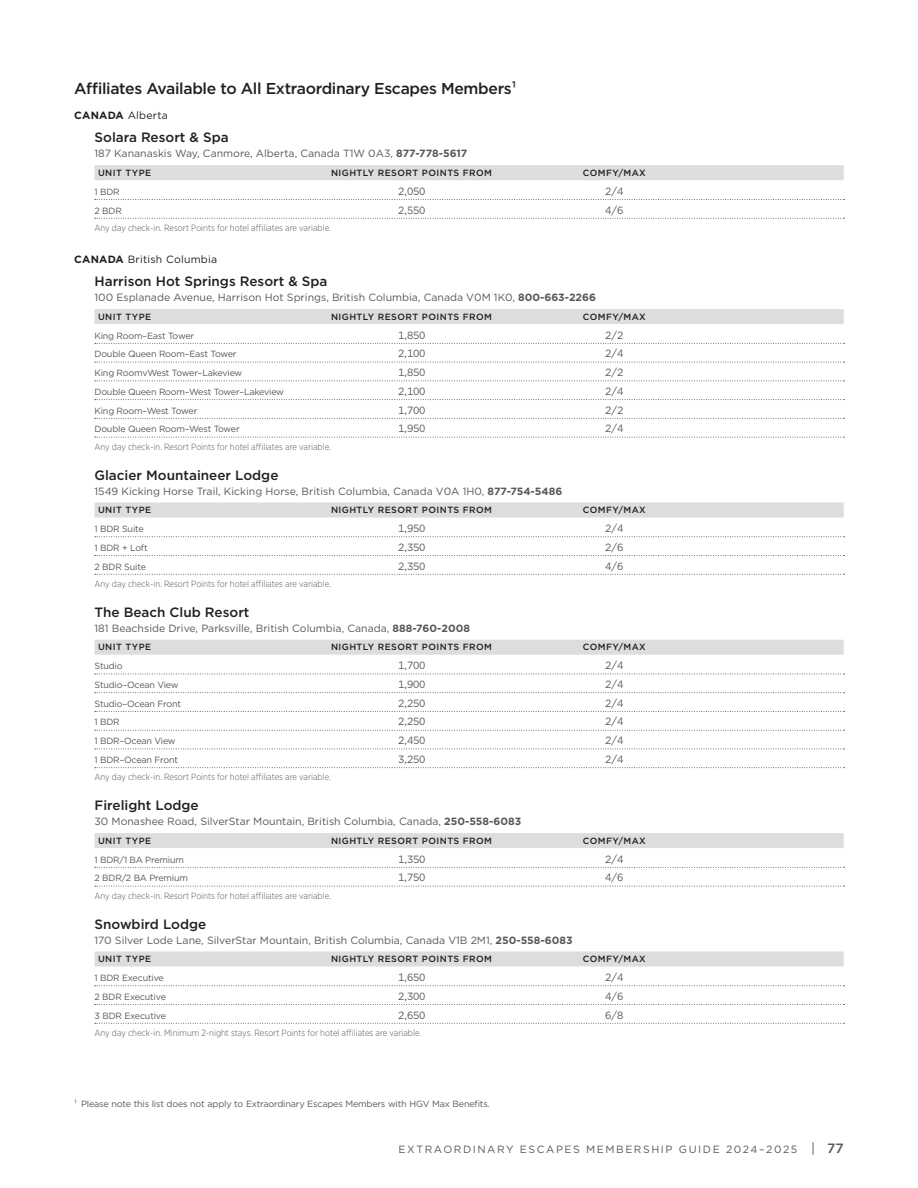
<style>
.page{position:relative;width:918px;height:1188px;background:#fff}
.page>*{position:absolute;margin:0;border:0;box-sizing:border-box;transform-origin:0 0}
.t1{font:500 15.75px "Gotham";letter-spacing:-.02em;color:#231f20}
.t2{font:500 13.5px "Gotham";color:#231f20}
.t3{font:10.5px "Gotham";color:#57585a}
.t4{font:10.5px "Gotham";letter-spacing:.15em;color:#57585a}
.t5{font:10.5px "Gotham";letter-spacing:.02em;color:#231f20}
.t6{font:9px "Gotham";letter-spacing:-.02em;color:#57585a}
.t7{font:300 9px "Gotham Narrow";color:#57585a}
.t8{font:500 9px "Gotham";letter-spacing:.05em;color:#231f20}
.s1{font-weight:700}
.s2{font-size:13.5px}
.s3{font-weight:500;font-size:13.5px}
</style>
<div class="page">
<div style="left:94px;top:165px;width:750px;height:15px;background:#dcdddf"></div>
<svg style="left:95px;top:199px;width:749px;height:1px"></svg>
<svg style="left:95px;top:218px;width:749px;height:1px"></svg>
<div style="left:94px;top:309px;width:750px;height:15px;background:#dcdddf"></div>
<svg style="left:95px;top:343px;width:749px;height:1px"></svg>
<svg style="left:95px;top:362px;width:749px;height:1px"></svg>
<svg style="left:95px;top:380px;width:749px;height:1px"></svg>
<svg style="left:95px;top:399px;width:749px;height:1px"></svg>
<svg style="left:95px;top:418px;width:749px;height:1px"></svg>
<svg style="left:95px;top:437px;width:749px;height:1px"></svg>
<div style="left:94px;top:503px;width:750px;height:15px;background:#dcdddf"></div>
<svg style="left:95px;top:536px;width:749px;height:1px"></svg>
<svg style="left:95px;top:555px;width:749px;height:1px"></svg>
<svg style="left:95px;top:574px;width:749px;height:1px"></svg>
<div style="left:94px;top:640px;width:750px;height:15px;background:#dcdddf"></div>
<svg style="left:95px;top:674px;width:749px;height:1px"></svg>
<svg style="left:95px;top:692px;width:749px;height:1px"></svg>
<svg style="left:95px;top:711px;width:749px;height:1px"></svg>
<svg style="left:95px;top:730px;width:749px;height:1px"></svg>
<svg style="left:95px;top:749px;width:749px;height:1px"></svg>
<svg style="left:95px;top:767px;width:749px;height:1px"></svg>
<div style="left:94px;top:833px;width:750px;height:15px;background:#dcdddf"></div>
<svg style="left:95px;top:867px;width:749px;height:1px"></svg>
<svg style="left:95px;top:886px;width:749px;height:1px"></svg>
<div style="left:94px;top:952px;width:750px;height:15px;background:#dcdddf"></div>
<svg style="left:95px;top:985px;width:749px;height:1px"></svg>
<svg style="left:95px;top:1004px;width:749px;height:1px"></svg>
<svg style="left:95px;top:1023px;width:749px;height:1px"></svg>
<h1 class="t1" style="left:74px;top:78px;width:444px">Affiliates Available to All Extraordinary Escapes Members¹</h1>
<p class="t5" style="left:74px;top:109px;width:95px"><span class="s1">CANADA</span> Alberta</p>
<p class="t2" style="left:94px;top:129px;width:136px">Solara Resort &amp; Spa</p>
<p class="t3" style="left:94px;top:147px;width:374px">187 Kananaskis Way, Canmore, Alberta, Canada T1W 0A3, <span class="s1">877-778-5617</span></p>
<p class="t8" style="left:98px;top:167px;width:55px">UNIT TYPE</p>
<p class="t8" style="left:331px;top:167px;width:163px">NIGHTLY RESORT POINTS FROM</p>
<p class="t8" style="left:583px;top:167px;width:64px">COMFY/MAX</p>
<p class="t6" style="left:94px;top:186px;width:27px">1 BDR</p>
<p class="t3" style="left:398px;top:184px;width:29px">2,050</p>
<p class="t3" style="left:605px;top:184px;width:20px">2/4</p>
<p class="t6" style="left:94px;top:205px;width:29px">2 BDR</p>
<p class="t3" style="left:398px;top:203px;width:29px">2,550</p>
<p class="t3" style="left:605px;top:203px;width:20px">4/6</p>
<p class="t7" style="left:94px;top:222px;width:238px">Any day check-in. Resort Points for hotel affiliates are variable.</p>
<p class="t5" style="left:74px;top:253px;width:144px"><span class="s1">CANADA</span> British Columbia</p>
<p class="t2" style="left:94px;top:273px;width:235px">Harrison Hot Springs Resort &amp; Spa</p>
<p class="t3" style="left:94px;top:291px;width:503px">100 Esplanade Avenue, Harrison Hot Springs, British Columbia, Canada V0M 1K0, <span class="s1">800-663-2266</span></p>
<p class="t8" style="left:98px;top:311px;width:55px">UNIT TYPE</p>
<p class="t8" style="left:331px;top:311px;width:163px">NIGHTLY RESORT POINTS FROM</p>
<p class="t8" style="left:583px;top:311px;width:64px">COMFY/MAX</p>
<p class="t6" style="left:94px;top:330px;width:101px">King Room–East Tower</p>
<p class="t3" style="left:398px;top:328px;width:29px">1,850</p>
<p class="t3" style="left:605px;top:328px;width:20px">2/2</p>
<p class="t6" style="left:94px;top:348px;width:144px">Double Queen Room–East Tower</p>
<p class="t3" style="left:398px;top:347px;width:29px">2,100</p>
<p class="t3" style="left:605px;top:347px;width:20px">2/4</p>
<p class="t6" style="left:94px;top:367px;width:149px">King RoomvWest Tower–Lakeview</p>
<p class="t3" style="left:398px;top:366px;width:29px">1,850</p>
<p class="t3" style="left:605px;top:366px;width:20px">2/2</p>
<p class="t6" style="left:94px;top:386px;width:191px">Double Queen Room–West Tower–Lakeview</p>
<p class="t3" style="left:398px;top:384px;width:29px">2,100</p>
<p class="t3" style="left:605px;top:384px;width:20px">2/4</p>
<p class="t6" style="left:94px;top:405px;width:104px">King Room–West Tower</p>
<p class="t3" style="left:398px;top:403px;width:29px">1,700</p>
<p class="t3" style="left:605px;top:403px;width:20px">2/2</p>
<p class="t6" style="left:94px;top:423px;width:147px">Double Queen Room–West Tower</p>
<p class="t3" style="left:398px;top:422px;width:29px">1,950</p>
<p class="t3" style="left:605px;top:422px;width:20px">2/4</p>
<p class="t7" style="left:94px;top:441px;width:238px">Any day check-in. Resort Points for hotel affiliates are variable.</p>
<p class="t2" style="left:94px;top:466px;width:186px">Glacier Mountaineer Lodge</p>
<p class="t3" style="left:94px;top:484px;width:469px">1549 Kicking Horse Trail, Kicking Horse, British Columbia, Canada V0A 1H0, <span class="s1">877-754-5486</span></p>
<p class="t8" style="left:98px;top:504px;width:55px">UNIT TYPE</p>
<p class="t8" style="left:331px;top:504px;width:163px">NIGHTLY RESORT POINTS FROM</p>
<p class="t8" style="left:583px;top:504px;width:64px">COMFY/MAX</p>
<p class="t6" style="left:94px;top:523px;width:51px">1 BDR Suite</p>
<p class="t3" style="left:398px;top:522px;width:29px">1,950</p>
<p class="t3" style="left:605px;top:522px;width:20px">2/4</p>
<p class="t6" style="left:94px;top:542px;width:55px">1 BDR + Loft</p>
<p class="t3" style="left:398px;top:540px;width:29px">2,350</p>
<p class="t3" style="left:605px;top:540px;width:20px">2/6</p>
<p class="t6" style="left:94px;top:561px;width:53px">2 BDR Suite</p>
<p class="t3" style="left:398px;top:559px;width:29px">2,350</p>
<p class="t3" style="left:605px;top:559px;width:20px">4/6</p>
<p class="t7" style="left:94px;top:578px;width:238px">Any day check-in. Resort Points for hotel affiliates are variable.</p>
<p class="t2" style="left:94px;top:603px;width:156px">The Beach Club Resort</p>
<p class="t3" style="left:94px;top:621px;width:377px">181 Beachside Drive, Parksville, British Columbia, Canada, <span class="s1">888-760-2008</span></p>
<p class="t8" style="left:98px;top:641px;width:55px">UNIT TYPE</p>
<p class="t8" style="left:331px;top:641px;width:163px">NIGHTLY RESORT POINTS FROM</p>
<p class="t8" style="left:583px;top:641px;width:64px">COMFY/MAX</p>
<p class="t6" style="left:94px;top:660px;width:30px">Studio</p>
<p class="t3" style="left:398px;top:659px;width:29px">1,700</p>
<p class="t3" style="left:605px;top:659px;width:20px">2/4</p>
<p class="t6" style="left:94px;top:679px;width:86px">Studio–Ocean View</p>
<p class="t3" style="left:398px;top:678px;width:29px">1,900</p>
<p class="t3" style="left:605px;top:678px;width:20px">2/4</p>
<p class="t6" style="left:94px;top:698px;width:88px">Studio–Ocean Front</p>
<p class="t3" style="left:398px;top:696px;width:29px">2,250</p>
<p class="t3" style="left:605px;top:696px;width:20px">2/4</p>
<p class="t6" style="left:94px;top:717px;width:27px">1 BDR</p>
<p class="t3" style="left:398px;top:715px;width:29px">2,250</p>
<p class="t3" style="left:605px;top:715px;width:20px">2/4</p>
<p class="t6" style="left:94px;top:735px;width:83px">1 BDR–Ocean View</p>
<p class="t3" style="left:398px;top:734px;width:29px">2,450</p>
<p class="t3" style="left:605px;top:734px;width:20px">2/4</p>
<p class="t6" style="left:94px;top:754px;width:85px">1 BDR–Ocean Front</p>
<p class="t3" style="left:398px;top:753px;width:29px">3,250</p>
<p class="t3" style="left:605px;top:753px;width:20px">2/4</p>
<p class="t7" style="left:94px;top:772px;width:238px">Any day check-in. Resort Points for hotel affiliates are variable.</p>
<p class="t2" style="left:94px;top:797px;width:106px">Firelight Lodge</p>
<p class="t3" style="left:94px;top:815px;width:428px">30 Monashee Road, SilverStar Mountain, British Columbia, Canada, <span class="s1">250-558-6083</span></p>
<p class="t8" style="left:98px;top:835px;width:55px">UNIT TYPE</p>
<p class="t8" style="left:331px;top:835px;width:163px">NIGHTLY RESORT POINTS FROM</p>
<p class="t8" style="left:583px;top:835px;width:64px">COMFY/MAX</p>
<p class="t6" style="left:94px;top:854px;width:91px">1 BDR/1 BA Premium</p>
<p class="t3" style="left:398px;top:852px;width:29px">1,350</p>
<p class="t3" style="left:605px;top:852px;width:20px">2/4</p>
<p class="t6" style="left:94px;top:872px;width:95px">2 BDR/2 BA Premium</p>
<p class="t3" style="left:398px;top:871px;width:29px">1,750</p>
<p class="t3" style="left:605px;top:871px;width:20px">4/6</p>
<p class="t7" style="left:94px;top:890px;width:238px">Any day check-in. Resort Points for hotel affiliates are variable.</p>
<p class="t2" style="left:94px;top:915px;width:113px">Snowbird Lodge</p>
<p class="t3" style="left:94px;top:933px;width:480px">170 Silver Lode Lane, SilverStar Mountain, British Columbia, Canada V1B 2M1, <span class="s1">250-558-6083</span></p>
<p class="t8" style="left:98px;top:953px;width:55px">UNIT TYPE</p>
<p class="t8" style="left:331px;top:953px;width:163px">NIGHTLY RESORT POINTS FROM</p>
<p class="t8" style="left:583px;top:953px;width:64px">COMFY/MAX</p>
<p class="t6" style="left:94px;top:972px;width:71px">1 BDR Executive</p>
<p class="t3" style="left:398px;top:971px;width:29px">1,650</p>
<p class="t3" style="left:605px;top:971px;width:20px">2/4</p>
<p class="t6" style="left:94px;top:991px;width:73px">2 BDR Executive</p>
<p class="t3" style="left:398px;top:989px;width:29px">2,300</p>
<p class="t3" style="left:605px;top:989px;width:20px">4/6</p>
<p class="t6" style="left:94px;top:1010px;width:73px">3 BDR Executive</p>
<p class="t3" style="left:398px;top:1008px;width:29px">2,650</p>
<p class="t3" style="left:605px;top:1008px;width:20px">6/8</p>
<p class="t7" style="left:94px;top:1027px;width:328px">Any day check-in. Minimum 2-night stays. Resort Points for hotel affiliates are variable.</p>
<p class="t6" style="left:74px;top:1098px;width:416px">¹ Please note this list does not apply to Extraordinary Escapes Members with HGV Max Benefits.</p>
<p class="t4" style="left:399px;top:1142px;width:447px">EXTRAORDINARY ESCAPES MEMBERSHIP GUIDE 2024–2025 <span class="s2">|</span> <span class="s3">77</span></p>
</div>
